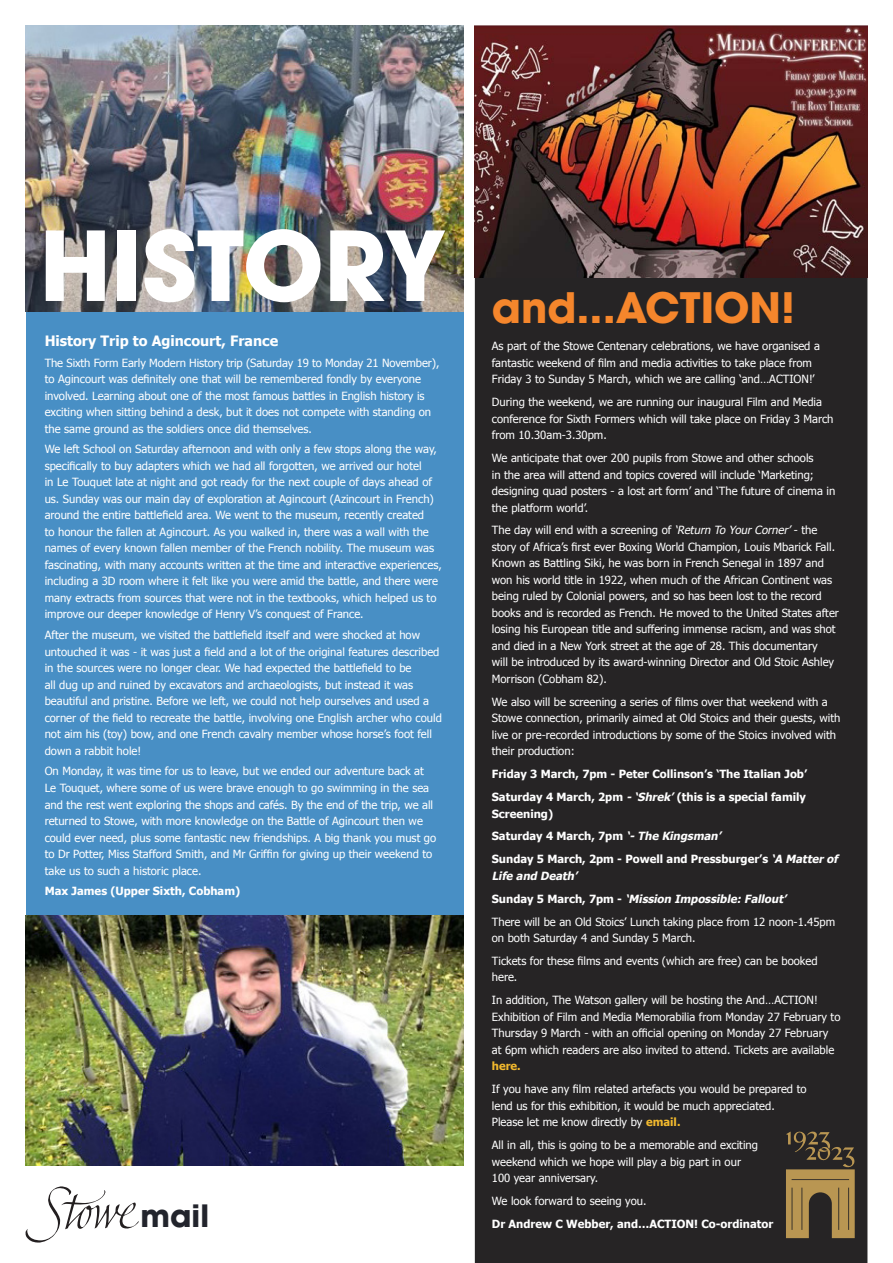
<style>
.page{position:relative;width:893px;height:1263px;background:#fff}
.page>*{position:absolute;margin:0;border:0;box-sizing:border-box;transform-origin:0 0}
.t1{font:700 95.25px "ITC Avant Garde Pro";color:#fff}
.t2{font:700 41.7px "ITC Avant Garde Pro";color:#f5862c}
.t3{font:700 30.45px "ITC Avant Garde Pro";color:#22242c}
.t4{font:700 14.25px "Tahoma";color:#fff}
.t5{font:11.25px/16.5px "Tahoma";color:#fff}
.t6{font:700 11.25px/16.5px "Tahoma";color:#fff}
.t7{font:italic 700 11.25px "Tahoma";color:#fff}
.s1{font-style:italic}
.s2{font-style:normal}
.s3{font-weight:700;color:#f2b92e}
</style>
<div class="page">
<div style="left:26px;top:26px;width:437px;height:1139px;background:#488fc5"></div>
<svg style="left:25px;top:1186px;width:114px;height:57px"></svg>
<img style="left:26px;top:916px;width:437px;height:249px">
<img style="left:26px;top:26px;width:437px;height:286px">
<div style="left:475px;top:278px;width:392px;height:985px;background:#262425"></div>
<img style="left:475px;top:26px;width:392px;height:252px">
<svg style="left:786px;top:1131px;width:69px;height:107px;background:#75613d"></svg>
<p class="t1" style="left:39px;top:202px;width:408px">HISTORY</p>
<p class="t4" style="left:45px;top:331px;width:235px">History Trip to Agincourt, France</p>
<p class="t5" style="left:45px;top:354px;width:396px">The Sixth Form Early Modern History trip (Saturday 19 to Monday 21 November), to Agincourt was definitely one that will be remembered fondly by everyone involved. Learning about one of the most famous battles in English history is exciting when sitting behind a desk, but it does not compete with standing on the same ground as the soldiers once did themselves.</p>
<p class="t5" style="left:45px;top:440px;width:399px">We left School on Saturday afternoon and with only a few stops along the way, specifically to buy adapters which we had all forgotten, we arrived our hotel<br>in Le Touquet late at night and got ready for the next couple of days ahead of us. Sunday was our main day of exploration at Agincourt (Azincourt in French) around the entire battlefield area. We went to the museum, recently created<br>to honour the fallen at Agincourt. As you walked in, there was a wall with the names of every known fallen member of the French nobility. The museum was fascinating, with many accounts written at the time and interactive experiences, including a 3D room where it felt like you were amid the battle, and there were many extracts from sources that were not in the textbooks, which helped us to improve our deeper knowledge of Henry V’s conquest of France.</p>
<p class="t5" style="left:45px;top:626px;width:399px">After the museum, we visited the battlefield itself and were shocked at how untouched it was - it was just a field and a lot of the original features described in the sources were no longer clear. We had expected the battlefield to be<br>all dug up and ruined by excavators and archaeologists, but instead it was beautiful and pristine. Before we left, we could not help ourselves and used a corner of the field to recreate the battle, involving one English archer who could not aim his (toy) bow, and one French cavalry member whose horse’s foot fell down a rabbit hole!</p>
<p class="t5" style="left:45px;top:763px;width:393px">On Monday, it was time for us to leave, but we ended our adventure back at Le Touquet, where some of us were brave enough to go swimming in the sea and the rest went exploring the shops and cafés. By the end of the trip, we all returned to Stowe, with more knowledge on the Battle of Agincourt then we could ever need, plus some fantastic new friendships. A big thank you must go to Dr Potter, Miss Stafford Smith, and Mr Griffin for giving up their weekend to take us to such a historic place.</p>
<p class="t6" style="left:45px;top:882px;width:197px">Max James (Upper Sixth, Cobham)</p>
<p class="t3" style="left:141px;top:1195px;width:70px">mail</p>
<p class="t2" style="left:492px;top:280px;width:305px">and...ACTION!</p>
<p class="t5" style="left:492px;top:337px;width:330px">As part of the Stowe Centenary celebrations, we have organised a fantastic weekend of film and media activities to take place from<br>Friday 3 to Sunday 5 March, which we are calling ‘and…ACTION!’</p>
<p class="t5" style="left:492px;top:393px;width:343px">During the weekend, we are running our inaugural Film and Media conference for Sixth Formers which will take place on Friday 3 March from 10.30am-3.30pm.</p>
<p class="t5" style="left:492px;top:449px;width:345px">We anticipate that over 200 pupils from Stowe and other schools<br>in the area will attend and topics covered will include ‘Marketing; designing quad posters - a lost art form’ and ‘The future of cinema in the platform world’.</p>
<p class="t5" style="left:492px;top:522px;width:349px">The day will end with a screening of <span class="s1">‘Return To Your Corner’</span> - the story of Africa’s first ever Boxing World Champion, Louis Mbarick Fall.<br>Known as Battling Siki, he was born in French Senegal in 1897 and won his world title in 1922, when much of the African Continent was being ruled by Colonial powers, and so has been lost to the record books and is recorded as French. He moved to the United States after losing his European title and suffering immense racism, and was shot and died in a New York street at the age of 28. This documentary<br>will be introduced by its award-winning Director and Old Stoic Ashley Morrison (Cobham 82).</p>
<p class="t5" style="left:492px;top:693px;width:350px">We also will be screening a series of films over that weekend with a Stowe connection, primarily aimed at Old Stoics and their guests, with live or pre-recorded introductions by some of the Stoics involved with their production:</p>
<p class="t6" style="left:492px;top:765px;width:317px">Friday 3 March, 7pm - Peter Collinson’s ‘The Italian Job’</p>
<p class="t6" style="left:492px;top:788px;width:316px">Saturday 4 March, 2pm <span class="s1">-‘Shrek’</span>(this is a special family<br>Screening)</p>
<p class="t6" style="left:492px;top:827px;width:233px">Saturday 4 March, 7pm <span class="s1">‘-The Kingsman’</span></p>
<p class="t6" style="left:492px;top:850px;width:350px">Sunday 5 March, 2pm - Powell and Pressburger’s <span class="s1">‘A Matterof<br>Life and Death’</span></p>
<p class="t7" style="left:492px;top:891px;width:299px"><span class="s2">S u n d a y 5 M a r c h , 7 p m -</span> ‘Mission Impossible:Fallout’</p>
<p class="t5" style="left:492px;top:913px;width:345px">There will be an Old Stoics’ Lunch taking place from 12 noon-1.45pm on both Saturday 4 and Sunday 5 March.</p>
<p class="t5" style="left:492px;top:952px;width:327px">Tickets for these films and events (which are free) can be booked here.</p>
<p class="t5" style="left:492px;top:991px;width:350px">In addition, The Watson gallery will be hosting the And…ACTION!<br>Exhibition of Film and Media Memorabilia from Monday 27 February to Thursday 9 March - with an official opening on Monday 27 February at 6pm which readers are also invited to attend. Tickets are available <span class="s3">here.</span></p>
<p class="t5" style="left:492px;top:1080px;width:316px">If you have any film related artefacts you would be prepared to lend us for this exhibition, it would be much appreciated.<br>Please let me know directly by <span class="s3">email.</span></p>
<p class="t5" style="left:492px;top:1136px;width:268px">All in all, this is going to be a memorable and exciting weekend which we hope will play a big part in our<br>100 year anniversary.</p>
<p class="t5" style="left:492px;top:1192px;width:156px">We look forward to seeing you.</p>
<p class="t6" style="left:492px;top:1215px;width:283px">Dr Andrew C Webber, and…ACTION! Co-ordinator</p>
</div>
